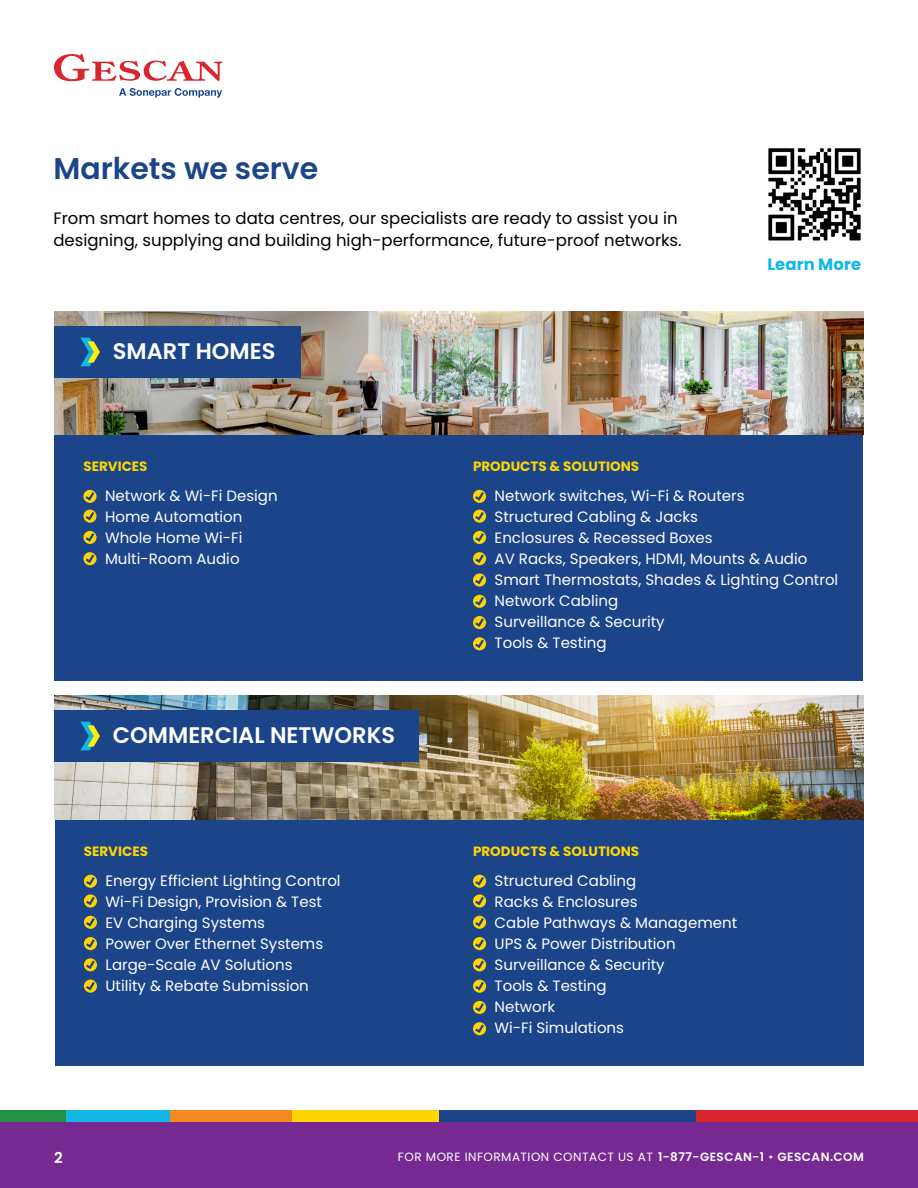
<style>
.page{position:relative;width:918px;height:1188px;background:#fff}
.page>*{position:absolute;margin:0;border:0;box-sizing:border-box;transform-origin:0 0}
.t1{font:600 30px "Poppins";color:#1b4489}
.t2{font:600 22.5px "Poppins";color:#fff}
.t3{font:16.5px/22.5px "Poppins";color:#000}
.t4{font:700 16.5px "Poppins";letter-spacing:.005em;color:#12b7e8}
.t5{font:15px "Poppins";color:#fff}
.t6{font:600 15px "Poppins";color:#fff}
.t7{font:700 13.5px "Poppins";color:#fed503}
.t8{font:12px "Poppins";letter-spacing:.04em;color:#fff}
.s1{font-weight:600}
</style>
<div class="page">
<div style="left:0;top:1122px;width:918px;height:66px;background:#762a91"></div>
<svg style="left:54px;top:54px;width:168px;height:27px"></svg>
<svg style="left:119px;top:88px;width:103px;height:10px"></svg>
<div style="left:692px;top:1110px;width:226px;height:12px;background:#d8252e"></div>
<div style="left:292px;top:1110px;width:148px;height:12px;background:#fed503"></div>
<div style="left:66px;top:1110px;width:104px;height:12px;background:#12b7e8"></div>
<div style="left:0;top:1110px;width:66px;height:12px;background:#239143"></div>
<div style="left:170px;top:1110px;width:122px;height:12px;background:#f6891f"></div>
<div style="left:440px;top:1110px;width:256px;height:12px;background:#1b4489"></div>
<div style="left:55px;top:819px;width:808px;height:246px;background:#1b4489"></div>
<img style="left:54px;top:695px;width:809px;height:124px">
<div style="left:54px;top:434px;width:809px;height:246px;background:#1b4489"></div>
<img style="left:54px;top:311px;width:809px;height:124px">
<svg style="left:83px;top:490px;width:14px;height:13px"></svg>
<svg style="left:473px;top:490px;width:13px;height:13px"></svg>
<svg style="left:83px;top:510px;width:14px;height:13px"></svg>
<svg style="left:473px;top:510px;width:13px;height:13px"></svg>
<svg style="left:83px;top:531px;width:14px;height:13px"></svg>
<svg style="left:473px;top:531px;width:13px;height:13px"></svg>
<svg style="left:83px;top:552px;width:14px;height:13px"></svg>
<svg style="left:473px;top:552px;width:13px;height:13px"></svg>
<svg style="left:473px;top:573px;width:13px;height:14px"></svg>
<svg style="left:473px;top:595px;width:13px;height:13px"></svg>
<svg style="left:473px;top:616px;width:13px;height:13px"></svg>
<svg style="left:473px;top:637px;width:13px;height:13px"></svg>
<svg style="left:84px;top:875px;width:13px;height:13px"></svg>
<svg style="left:473px;top:875px;width:13px;height:13px"></svg>
<svg style="left:84px;top:894px;width:13px;height:14px"></svg>
<svg style="left:84px;top:937px;width:13px;height:13px"></svg>
<svg style="left:473px;top:894px;width:13px;height:14px"></svg>
<svg style="left:84px;top:916px;width:13px;height:13px"></svg>
<svg style="left:84px;top:958px;width:13px;height:13px"></svg>
<svg style="left:473px;top:916px;width:13px;height:13px"></svg>
<svg style="left:84px;top:980px;width:13px;height:13px"></svg>
<svg style="left:473px;top:937px;width:13px;height:13px"></svg>
<svg style="left:473px;top:958px;width:13px;height:13px"></svg>
<svg style="left:473px;top:980px;width:13px;height:13px"></svg>
<svg style="left:473px;top:1001px;width:13px;height:13px"></svg>
<svg style="left:473px;top:1022px;width:13px;height:13px"></svg>
<div style="left:54px;top:326px;width:246px;height:52px;background:#1b4489"></div>
<div style="left:54px;top:710px;width:365px;height:52px;background:#1b4489"></div>
<svg style="left:81px;top:338px;width:19px;height:28px"></svg>
<svg style="left:81px;top:722px;width:19px;height:28px"></svg>
<img style="left:768px;top:148px;width:93px;height:93px">
<p class="t1" style="left:53px;top:151px;width:267px">Markets we serve</p>
<p class="t3" style="left:53px;top:207px;width:630px">From smart homes to data centres, our specialists are ready to assist you in designing, supplying and building high-performance, future-proof networks.</p>
<p class="t2" style="left:113px;top:338px;width:164px">SMART HOMES</p>
<p class="t4" style="left:767px;top:255px;width:95px">Learn More</p>
<p class="t7" style="left:83px;top:458px;width:66px">SERVICES</p>
<p class="t5" style="left:105px;top:487px;width:174px">Network &amp; Wi-Fi Design</p>
<p class="t5" style="left:105px;top:508px;width:139px">Home Automation</p>
<p class="t5" style="left:105px;top:529px;width:139px">Whole Home Wi-Fi</p>
<p class="t5" style="left:105px;top:550px;width:136px">Multi-Room Audio</p>
<p class="t2" style="left:113px;top:722px;width:284px">COMMERCIAL NETWORKS</p>
<p class="t7" style="left:84px;top:843px;width:66px">SERVICES</p>
<p class="t5" style="left:106px;top:872px;width:237px">Energy Efficient Lighting Control</p>
<p class="t5" style="left:106px;top:893px;width:218px">Wi-Fi Design, Provision &amp; Test</p>
<p class="t5" style="left:106px;top:914px;width:161px">EV Charging Systems</p>
<p class="t5" style="left:106px;top:935px;width:219px">Power Over Ethernet Systems</p>
<p class="t5" style="left:106px;top:956px;width:189px">Large-Scale AV Solutions</p>
<p class="t5" style="left:106px;top:977px;width:205px">Utility &amp; Rebate Submission</p>
<p class="t7" style="left:473px;top:458px;width:168px">PRODUCTS &amp; SOLUTIONS</p>
<p class="t5" style="left:495px;top:487px;width:252px">Network switches, Wi-Fi &amp; Routers</p>
<p class="t5" style="left:495px;top:508px;width:205px">Structured Cabling &amp; Jacks</p>
<p class="t5" style="left:495px;top:529px;width:219px">Enclosures &amp; Recessed Boxes</p>
<p class="t5" style="left:495px;top:550px;width:314px">AV Racks, Speakers, HDMI, Mounts &amp; Audio</p>
<p class="t5" style="left:495px;top:571px;width:345px">Smart Thermostats, Shades &amp; Lighting Control</p>
<p class="t5" style="left:495px;top:592px;width:125px">Network Cabling</p>
<p class="t5" style="left:495px;top:613px;width:172px">Surveillance &amp; Security</p>
<p class="t5" style="left:495px;top:634px;width:114px">Tools &amp; Testing</p>
<p class="t7" style="left:473px;top:843px;width:168px">PRODUCTS &amp; SOLUTIONS</p>
<p class="t5" style="left:495px;top:872px;width:143px">Structured Cabling</p>
<p class="t5" style="left:495px;top:893px;width:144px">Racks &amp; Enclosures</p>
<p class="t5" style="left:495px;top:914px;width:244px">Cable Pathways &amp; Management</p>
<p class="t5" style="left:495px;top:935px;width:183px">UPS &amp; Power Distribution</p>
<p class="t5" style="left:495px;top:956px;width:172px">Surveillance &amp; Security</p>
<p class="t5" style="left:495px;top:977px;width:114px">Tools &amp; Testing</p>
<p class="t5" style="left:495px;top:998px;width:62px">Network</p>
<p class="t5" style="left:495px;top:1019px;width:131px">Wi-Fi Simulations</p>
<p class="t6" style="left:54px;top:1149px;width:10px">2</p>
<p class="t8" style="left:398px;top:1150px;width:468px">FOR MORE INFORMATION CONTACT US AT <span class="s1">1-877-GESCAN-1</span> • <span class="s1">GESCAN.COM</span></p>
</div>
